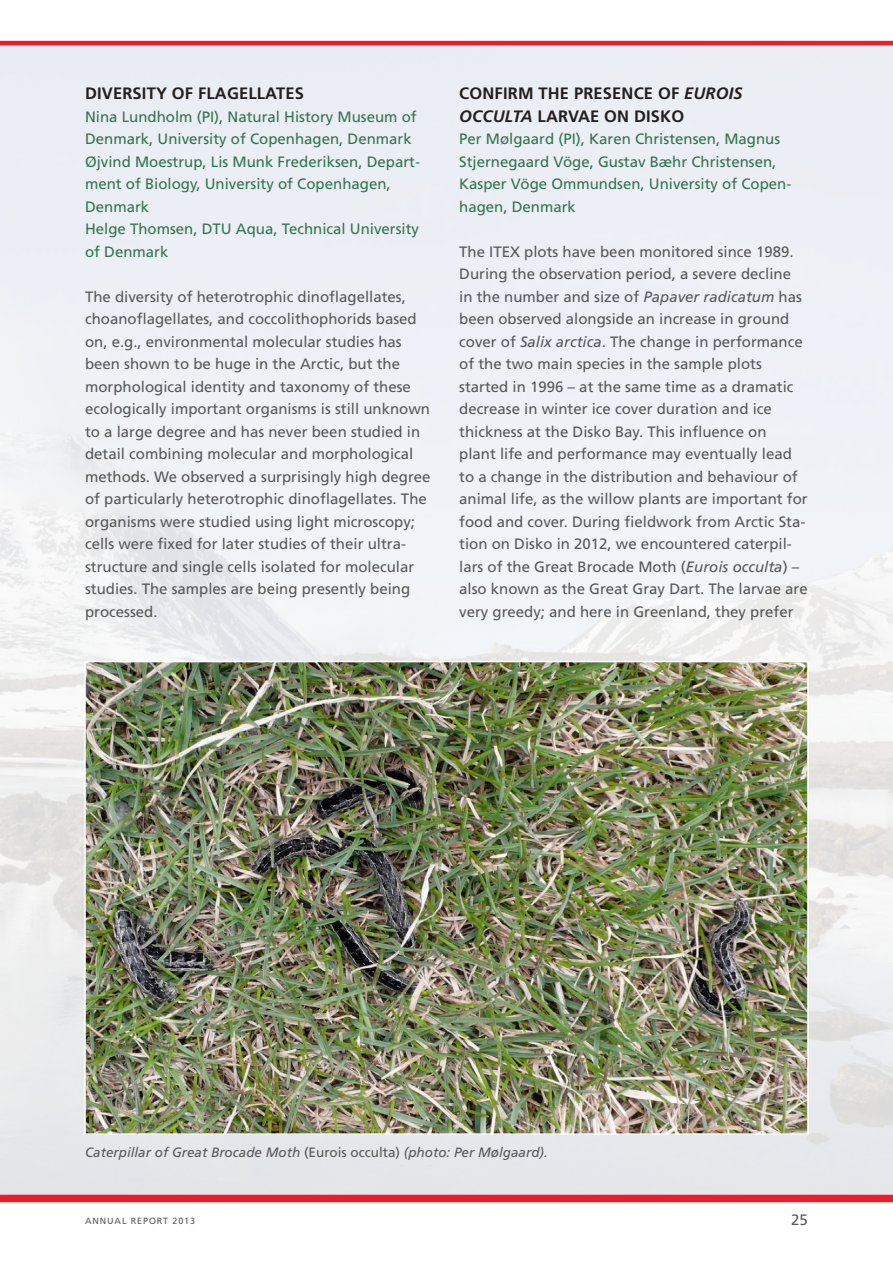
<style>
.page{position:relative;width:893px;height:1263px;background:#fff}
.page>*{position:absolute;margin:0;border:0;box-sizing:border-box;transform-origin:0 0}
.Mellemrubrik{font:700 16.5px/22.5px "Frutiger LT Std";letter-spacing:.01em;color:#231f20}
.Brød{font:15px/22.5px "Frutiger LT Std";color:#57585a}
.Forfatter{font:15px/22.5px "Frutiger LT Std";color:#347352}
.Billedtekst{font:italic 13.5px "Frutiger LT Std";color:#57585a}
.t1{font:9px "Frutiger LT Std";letter-spacing:.1em;color:#57585a}
.s1{font-style:italic}
.s2{font-style:normal}
</style>
<div class="page">
<hr style="left:0;top:41px;width:893px;height:4px;background:#ee1c28">
<div style="left:0;top:1195px;width:893px;height:7px;background:#ee1c28"></div>
<img style="left:87px;top:664px;width:719px;height:468px">
<div style="left:84px;top:661px;width:725px;height:474px;border:2px solid #fff"></div>
<p class="Mellemrubrik" style="left:85px;top:82px;width:220px">DIVERSITY OF FLAGELLATES</p>
<p class="Forfatter" style="left:85px;top:105px;width:333px">Nina Lundholm (PI), Natural History Museum of<br>Denmark, University of Copenhagen, Denmark</p>
<p class="Forfatter" style="left:85px;top:150px;width:337px">Øjvind Moestrup, Lis Munk Frederiksen, Depart&shy;ment of Biology, University of Copenhagen,<br>Denmark</p>
<p class="Forfatter" style="left:85px;top:218px;width:335px">Helge Thomsen, DTU Aqua, Technical University of Denmark</p>
<p class="Brød" style="left:85px;top:285px;width:347px">The diversity of heterotrophic dinoflagellates, choanoflagellates, and coccolithophorids based on, e.g., environmental molecular studies has been shown to be huge in the Arctic, but the morphological identity and taxonomy of these ecologically important organisms is still unknown to a large degree and has never been studied in detail combining molecular and morphological methods. We observed a surprisingly high degree of particularly heterotrophic dinoflagellates. The organisms were studied using light microscopy; cells were fixed for later studies of their ultra&shy;structure and single cells isolated for molecular studies. The samples are being presently being processed.</p>
<p class="Mellemrubrik" style="left:459px;top:82px;width:285px">CONFIRM THE PRESENCE OF <span class="s1">EUROIS<br>OCCULTA</span> LARVAE ON DISKO</p>
<p class="Forfatter" style="left:459px;top:128px;width:334px">Per Mølgaard (PI), Karen Christensen, Magnus Stjernegaard Vöge, Gustav Bæhr Christensen, Kasper Vöge Ommundsen, University of Copen&shy;hagen, Denmark</p>
<p class="Brød" style="left:459px;top:240px;width:350px">The ITEX plots have been monitored since 1989.<br>During the observation period, a severe decline in the number and size of <span class="s1">Papaver radicatum</span> has been observed alongside an increase in ground cover of <span class="s1">Salix arctica</span>. The change in performance of the two main species in the sample plots started in 1996 – at the same time as a dramatic decrease in winter ice cover duration and ice thickness at the Disko Bay. This influence on<br>plant life and performance may eventually lead to a change in the distribution and behaviour of animal life, as the willow plants are important for food and cover. During fieldwork from Arctic Sta&shy;tion on Disko in 2012, we encountered caterpil&shy;lars of the Great Brocade Moth (<span class="s1">Eurois occulta</span>) – also known as the Great Gray Dart. The larvae are very greedy; and here in Greenland, they prefer</p>
<p class="Billedtekst" style="left:85px;top:1144px;width:464px">Caterpillar of Great Brocade Moth <span class="s2">(Eurois occulta)</span> (photo: Per Mølgaard).</p>
<p class="t1" style="left:85px;top:1216px;width:112px">ANNUAL REPORT 2013</p>
<p class="Brød" style="left:791px;top:1208px;width:18px">25</p>
</div>
